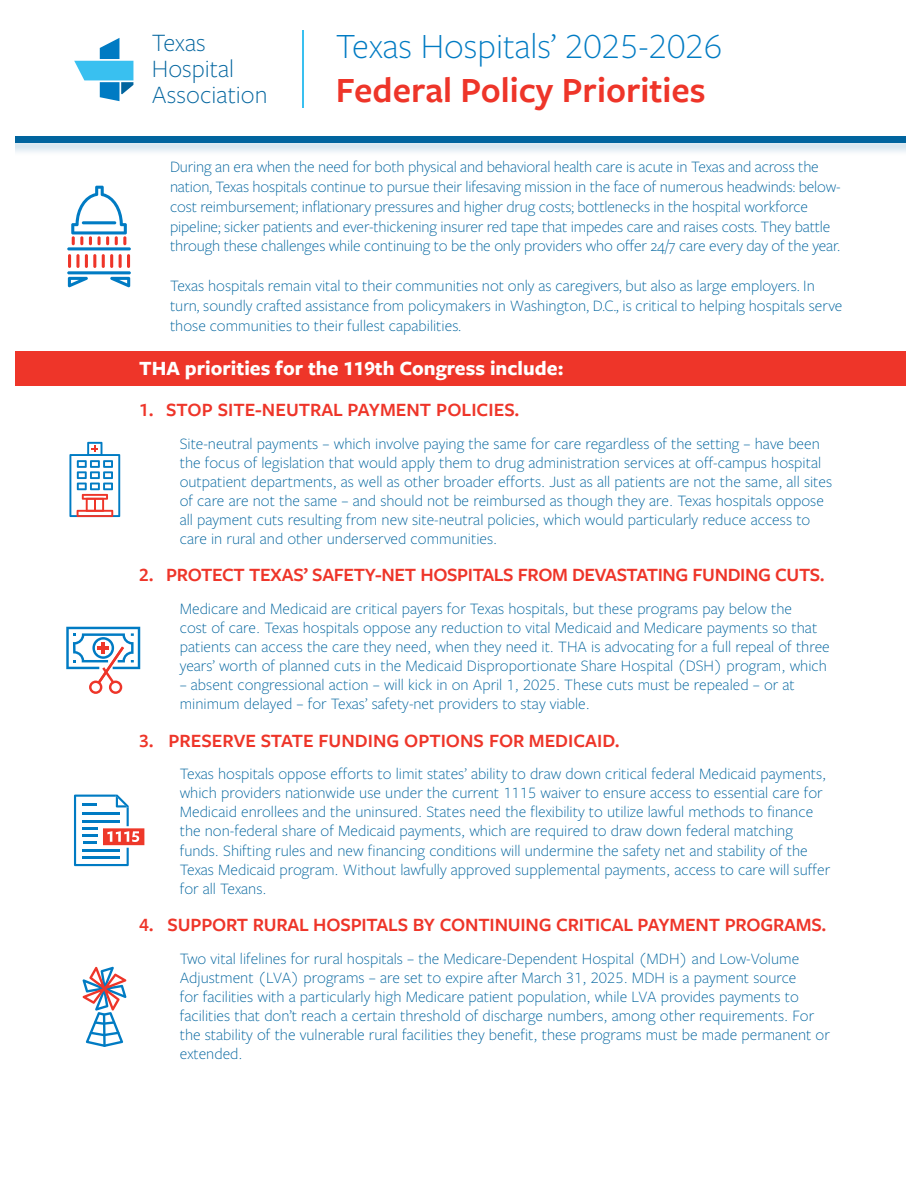
<style>
.page{position:relative;width:918px;height:1188px;background:#fff}
.page>*{position:absolute;margin:0;border:0;box-sizing:border-box;transform-origin:0 0}
.t1{font:300 36.75px "Freight Sans Pro";color:#007bc3}
.t2{font:600 36.75px "Freight Sans Pro";color:#ee3529}
._14_Subhead{font:300 25.95px/26px "Freight Sans Pro";color:#00649e}
.t3{font:700 21px "Freight Sans Pro";color:#fff}
.THA_Body{font:600 19.5px "Freight Sans Pro";letter-spacing:-.01em;color:#ee3529}
.THA_Body-2{font:300 16.5px/19px "Freight Sans Pro";color:#00649e}
</style>
<div class="page">
<svg style="left:74px;top:38px;width:59px;height:63px"></svg>
<hr style="left:303px;top:30px;width:1px;height:77px;background:#39c0f0">
<div style="left:0;top:135px;width:918px;height:22px;background:#00649e;opacity:.24"></div>
<div style="left:0;top:136px;width:918px;height:6px;background:#00649e"></div>
<div style="left:0;top:351px;width:918px;height:35px;background:#ee3529"></div>
<hr style="left:67px;top:247px;width:64px;height:3px;background:#007bc3;border-radius:2px">
<hr style="left:67px;top:271px;width:64px;height:3px;background:#007bc3;border-radius:2px">
<hr style="left:68px;top:254px;width:3px;height:14px;background:#ee3529;border-radius:2px">
<svg style="left:76px;top:254px;width:4px;height:14px"></svg>
<hr style="left:85px;top:254px;width:3px;height:14px;background:#ee3529;border-radius:2px">
<hr style="left:93px;top:254px;width:3px;height:14px;background:#ee3529;border-radius:2px">
<hr style="left:102px;top:254px;width:3px;height:14px;background:#ee3529;border-radius:2px">
<hr style="left:110px;top:254px;width:3px;height:14px;background:#ee3529;border-radius:2px">
<hr style="left:119px;top:254px;width:3px;height:14px;background:#ee3529;border-radius:2px">
<hr style="left:127px;top:254px;width:3px;height:14px;background:#ee3529;border-radius:2px">
<svg style="left:110px;top:277px;width:20px;height:10px"></svg>
<svg style="left:68px;top:277px;width:20px;height:10px"></svg>
<svg style="left:71px;top:186px;width:56px;height:59px"></svg>
<svg style="left:69px;top:442px;width:51px;height:75px"></svg>
<svg style="left:74px;top:795px;width:70px;height:71px"></svg>
<svg style="left:66px;top:627px;width:74px;height:67px"></svg>
<hr style="left:97px;top:646px;width:12px;height:4px;background:#ee3829">
<svg style="left:83px;top:967px;width:43px;height:80px"></svg>
<hr style="left:103px;top:1014px;width:3px;height:33px;background:#007bc3">
<div style="left:0;top:0;width:15px;height:1188px;background:#fff"></div>
<div style="left:906px;top:0;width:12px;height:1188px;background:#fff"></div>
<p class="_14_Subhead" style="left:152px;top:29px;width:117px">Texas<br>Hospital<br>Association</p>
<p class="t1" style="left:336px;top:22px;width:388px">Texas Hospitals’ 2025-2026</p>
<p class="t2" style="left:336px;top:65px;width:371px">Federal Policy Priorities</p>
<p class="THA_Body-2" style="left:170px;top:156px;width:672px;line-height:19.8px">During an era when the need for both physical and behavioral health care is acute in Texas and across the nation, Texas hospitals continue to pursue their lifesaving mission in the face of numerous headwinds: below&shy;cost reimbursement; inflationary pressures and higher drug costs; bottlenecks in the hospital workforce pipeline; sicker patients and ever-thickening insurer red tape that impedes care and raises costs. They battle through these challenges while continuing to be the only providers who offer 24/7 care every day of the year.</p>
<p class="THA_Body-2" style="left:170px;top:275px;width:674px;line-height:19.8px">Texas hospitals remain vital to their communities not only as caregivers, but also as large employers. In turn, soundly crafted assistance from policymakers in Washington, D.C., is critical to helping hospitals serve those communities to their fullest capabilities.</p>
<p class="t3" style="left:139px;top:353px;width:426px">THA priorities for the 119th Congress include:</p>
<p class="THA_Body" style="left:139px;top:396px;width:382px">1. STOP SITE-NEUTRAL PAYMENT POLICIES.</p>
<p class="THA_Body-2" style="left:180px;top:433px;width:654px">Site-neutral payments – which involve paying the same for care regardless of the setting – have been the focus of legislation that would apply them to drug administration services at off-campus hospital outpatient departments, as well as other broader efforts. Just as all patients are not the same, all sites of care are not the same – and should not be reimbursed as though they are. Texas hospitals oppose all payment cuts resulting from new site-neutral policies, which would particularly reduce access to care in rural and other underserved communities.</p>
<p class="THA_Body" style="left:139px;top:562px;width:687px">2. PROTECT TEXAS’ SAFETY-NET HOSPITALS FROM DEVASTATING FUNDING CUTS.</p>
<p class="THA_Body-2" style="left:180px;top:598px;width:652px">Medicare and Medicaid are critical payers for Texas hospitals, but these programs pay below the<br>cost of care. Texas hospitals oppose any reduction to vital Medicaid and Medicare payments so that patients can access the care they need, when they need it. THA is advocating for a full repeal of three years’ worth of planned cuts in the Medicaid Disproportionate Share Hospital (DSH) program, which</p>
<p class="THA_Body-2" style="left:180px;top:675px;width:616px">– absent congressional action – will kick in on April 1, 2025. These cuts must be repealed – or at minimum delayed – for Texas’ safety-net providers to stay viable.</p>
<p class="THA_Body" style="left:139px;top:727px;width:482px">3. PRESERVE STATE FUNDING OPTIONS FOR MEDICAID.</p>
<p class="THA_Body-2" style="left:180px;top:764px;width:652px">Texas hospitals oppose efforts to limit states’ ability to draw down critical federal Medicaid payments, which providers nationwide use under the current 1115 waiver to ensure access to essential care for Medicaid enrollees and the uninsured. States need the flexibility to utilize lawful methods to finance the non-federal share of Medicaid payments, which are required to draw down federal matching funds. Shifting rules and new financing conditions will undermine the safety net and stability of the Texas Medicaid program. Without lawfully approved supplemental payments, access to care will suffer for all Texans.</p>
<p class="THA_Body" style="left:139px;top:912px;width:689px">4. SUPPORT RURAL HOSPITALS BY CONTINUING CRITICAL PAYMENT PROGRAMS.</p>
<p class="THA_Body-2" style="left:180px;top:948px;width:652px">Two vital lifelines for rural hospitals – the Medicare-Dependent Hospital (MDH) and Low-Volume Adjustment (LVA) programs – are set to expire after March 31, 2025. MDH is a payment source<br>for facilities with a particularly high Medicare patient population, while LVA provides payments to facilities that don’t reach a certain threshold of discharge numbers, among other requirements. For the stability of the vulnerable rural facilities they benefit, these programs must be made permanent or extended.</p>
</div>
